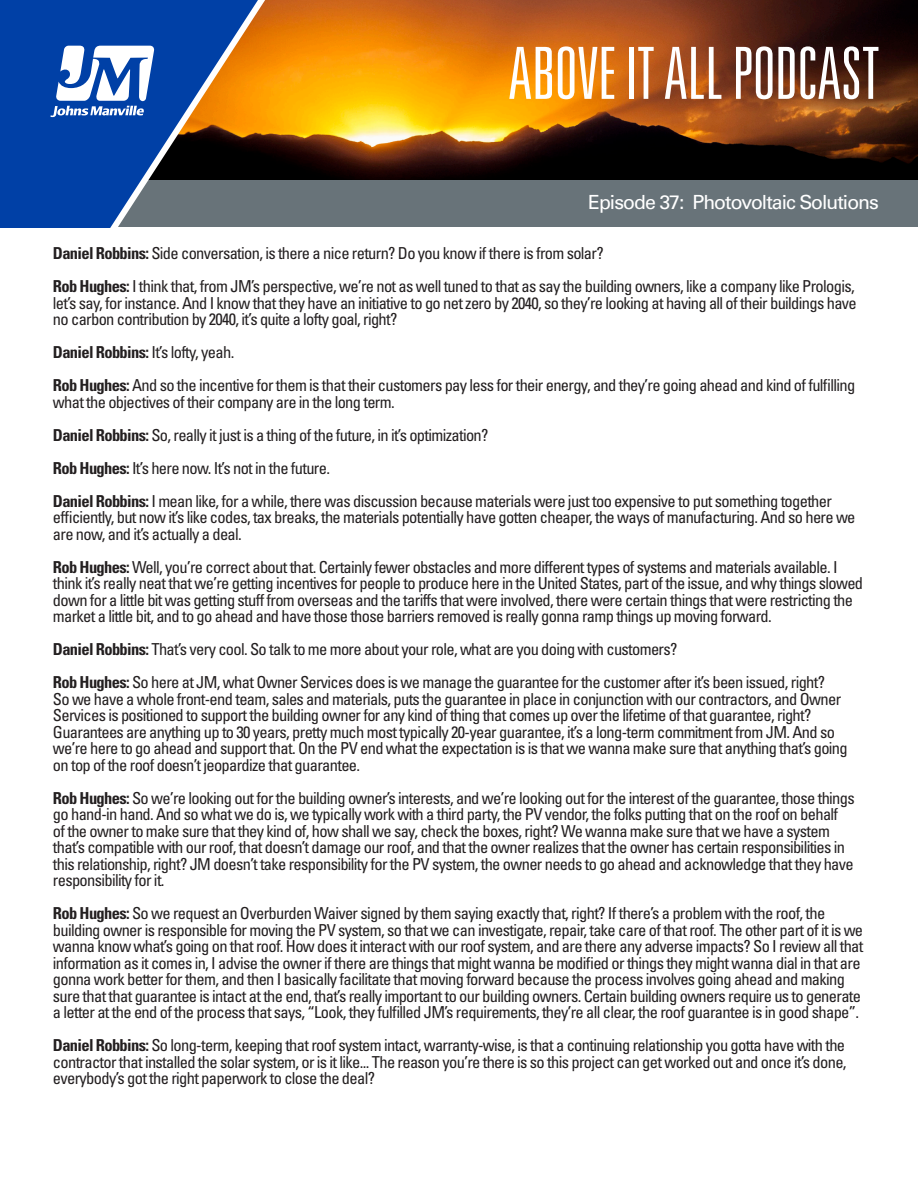
<style>
.page{position:relative;width:918px;height:1188px;background:#fff}
.page>*{position:absolute;margin:0;border:0;box-sizing:border-box;transform-origin:0 0}
.t1{font:300 ultra-condensed 72px "Univers LT Std";letter-spacing:-.005em;color:#fff}
.t2{font:19.5px "Univers LT Std";letter-spacing:-.05em;color:#fff}
.t3{font:condensed 16.5px/16.5px "Univers LT Std";letter-spacing:-.04em;color:#231f20}
.s1{font-weight:700}
</style>
<div class="page">
<img style="left:279px;top:0;width:639px;height:180px">
<div style="left:0;top:180px;width:918px;height:47px;background:#687379"></div>
<svg style="left:0;top:0;width:279px;height:228px;background:#36507d"></svg>
<svg style="left:50px;top:46px;width:104px;height:71px"></svg>
<h1 class="t1" style="left:508px;top:36px;width:373px">ABOVE IT ALL PODCAST</h1>
<p class="t2" style="left:588px;top:191px;width:292px">Episode 37: Photovoltaic Solutions</p>
<p class="t3" style="left:53px;top:245px;width:552px"><span class="s1">Daniel Robbins:</span> Side conversation, is there a nice return? Do you know if there is from solar?</p>
<p class="t3" style="left:53px;top:278px;width:805px"><span class="s1">Rob Hughes:</span> I think that, from JM’s perspective, we’re not as well tuned to that as say the building owners, like a company like Prologis, let’s say, for instance. And I know that they have an initiative to go net zero by 2040, so they’re looking at having all of their buildings have no carbon contribution by 2040, it’s quite a lofty goal, right?</p>
<p class="t3" style="left:53px;top:344px;width:183px"><span class="s1">Daniel Robbins:</span> It’s lofty, yeah.</p>
<p class="t3" style="left:53px;top:377px;width:804px"><span class="s1">Rob Hughes:</span> And so the incentive for them is that their customers pay less for their energy, and they’re going ahead and kind of fulfilling what the objectives of their company are in the long term.</p>
<p class="t3" style="left:53px;top:426px;width:437px"><span class="s1">Daniel Robbins:</span> So, really it just is a thing of the future, in it’s optimization?</p>
<p class="t3" style="left:53px;top:459px;width:279px"><span class="s1">Rob Hughes:</span> It’s here now. It’s not in the future.</p>
<p class="t3" style="left:53px;top:492px;width:804px"><span class="s1">Daniel Robbins:</span> I mean like, for a while, there was discussion because materials were just too expensive to put something together efficiently, but now it’s like codes, tax breaks, the materials potentially have gotten cheaper, the ways of manufacturing. And so here we are now, and it’s actually a deal.</p>
<p class="t3" style="left:53px;top:558px;width:812px"><span class="s1">Rob Hughes:</span> Well, you’re correct about that. Certainly fewer obstacles and more different types of systems and materials available. I think it’s really neat that we’re getting incentives for people to produce here in the United States, part of the issue, and why things slowed down for a little bit was getting stuff from overseas and the tariffs that were involved, there were certain things that were restricting the market a little bit, and to go ahead and have those those barriers removed is really gonna ramp things up moving forward.</p>
<p class="t3" style="left:53px;top:641px;width:626px"><span class="s1">Daniel Robbins:</span> That’s very cool. So talk to me more about your role, what are you doing with customers?</p>
<p class="t3" style="left:53px;top:674px;width:796px"><span class="s1">Rob Hughes:</span> So here at JM, what Owner Services does is we manage the guarantee for the customer after it’s been issued, right?<br>So we have a whole front-end team, sales and materials, puts the guarantee in place in conjunction with our contractors, and Owner Services is positioned to support the building owner for any kind of thing that comes up over the lifetime of that guarantee, right?<br>Guarantees are anything up to 30 years, pretty much most typically 20-year guarantee, it’s a long-term commitment from JM. And so we’re here to go ahead and support that. On the PV end what the expectation is is that we wanna make sure that anything that’s going on top of the roof doesn’t jeopardize that guarantee.</p>
<p class="t3" style="left:53px;top:789px;width:803px"><span class="s1">Rob Hughes:</span> So we’re looking out for the building owner’s interests, and we’re looking out for the interest of the guarantee, those things go hand-in hand. And so what we do is, we typically work with a third party, the PV vendor, the folks putting that on the roof on behalf<br>of the owner to make sure that they kind of, how shall we say, check the boxes, right? We wanna make sure that we have a system that’s compatible with our roof, that doesn’t damage our roof, and that the owner realizes that the owner has certain responsibilities in this relationship, right? JM doesn’t take responsibility for the PV system, the owner needs to go ahead and acknowledge that they have responsibility for it.</p>
<p class="t3" style="left:53px;top:905px;width:812px"><span class="s1">Rob Hughes:</span> So we request an Overburden Waiver signed by them saying exactly that, right? If there’s a problem with the roof, the building owner is responsible for moving the PV system, so that we can investigate, repair, take care of that roof. The other part of it is we wanna know what’s going on that roof. How does it interact with our roof system, and are there any adverse impacts? So I review all that information as it comes in, I advise the owner if there are things that might wanna be modified or things they might wanna dial in that are gonna work better for them, and then I basically facilitate that moving forward because the process involves going ahead and making sure that that guarantee is intact at the end, that’s really important to our building owners. Certain building owners require us to generate a letter at the end of the process that says, “Look, they fulfilled JM’s requirements, they’re all clear, the roof guarantee is in good shape”.</p>
<p class="t3" style="left:53px;top:1037px;width:795px;text-align:justify"><span class="s1">Daniel Robbins:</span> So long-term, keeping that roof system intact, warranty-wise, is that a continuing relationship you gotta have with the contractor that installed the solar system, or is it like... The reason you’re there is so this project can get worked out and once it’s done, everybody’s got the right paperwork to close the deal?</p>
</div>
